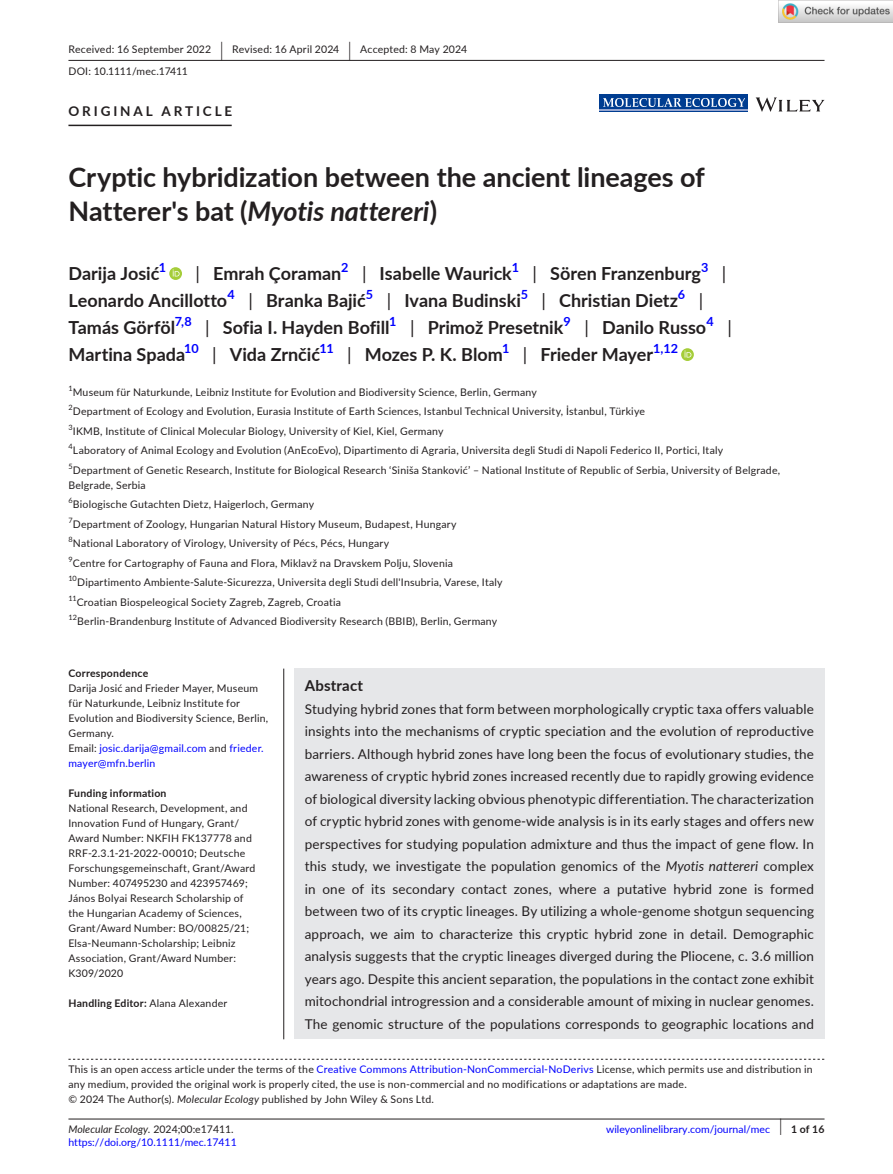
<style>
.page{position:relative;width:893px;height:1174px;background:#fff}
.page>*{position:absolute;margin:0;border:0;box-sizing:border-box;transform-origin:0 0}
.t1{font:700 27px/34.5px "Lato";letter-spacing:-.005em;color:#231f20}
.t2{font:700 18px "Lato";color:#231f20}
.t3{font:18px "Lato";color:#231f20}
.t4{font:700 15px "Lato";letter-spacing:.015em;color:#231f20}
.t5{font:13.5px/22.5px "Lato";letter-spacing:.01em;color:#231f20;text-align:justify}
.t6{font:700 13.5px "Lato";letter-spacing:.215em;color:#231f20}
.t7{font:700 12.6px "Lato";color:#00f}
.t8{font:10.5px/15px "Lato";letter-spacing:.02em;color:#231f20}
.t9{font:700 10.5px "Lato";letter-spacing:.02em;color:#231f20}
.t10{font:10.5px "Lato";color:#00f}
.t11{font:italic 10.5px "Lato";color:#231f20}
.t12{font:7.35px "Lato";color:#231f20}
.s1{font-size:19.65px}
.s2{font-style:italic}
.s3{font-weight:400}
.s4{color:#00f}
.s5{font-style:normal}
.s6{font-weight:400;font-size:17.4px}
</style>
<div class="page">
<hr style="left:68px;top:1118px;width:756px;height:1px;background:#231f20">
<svg style="left:756px;top:97px;width:68px;height:15px"></svg>
<div style="left:599px;top:95px;width:149px;height:17px;background:#003d91"></div>
<img style="left:603px;top:98px;width:141px;height:9px">
<hr style="left:599px;top:109px;width:149px;height:2px;background:#96a6d0">
<hr style="left:68px;top:60px;width:756px;height:1px;background:#231f20">
<hr style="left:68px;top:125px;width:164px;height:1px;background:#231f20">
<svg style="left:169px;top:267px;width:13px;height:13px"></svg>
<svg style="left:173px;top:269px;width:7px;height:7px"></svg>
<svg style="left:681px;top:348px;width:13px;height:13px"></svg>
<svg style="left:684px;top:350px;width:7px;height:7px"></svg>
<svg style="left:68px;top:1058px;width:756px;height:1px"></svg>
<div style="left:294px;top:668px;width:530px;height:371px;background:#e6e7e9"></div>
<hr style="left:283px;top:668px;width:1px;height:371px;background:#231f20">
<img style="left:779px;top:0;width:114px;height:23px">
<p class="t8" style="left:68px;top:38px;width:400px;line-height:21.8px">Received: 16 September 2022 <span class="s1">|</span> Revised: 16 April 2024 <span class="s1">|</span> Accepted: 8 May 2024<br>DOI: 10.1111/mec.17411</p>
<p class="t6" style="left:68px;top:101px;width:165px">ORIGINAL ARTICLE</p>
<h1 class="t1" style="left:68px;top:159px;width:638px">Cryptic hybridization between the ancient lineages of<br>Natterer's bat (<span class="s2">Myotis nattereri</span>)</h1>
<h2 class="t2" style="left:68px;top:260px;width:93px">Darija Josić</h2>
<p class="t7" style="left:159px;top:258px;width:9px">1</p>
<h2 class="t2" style="left:196px;top:260px;width:147px"><span class="s3">|</span> Emrah Çoraman</h2>
<p class="t7" style="left:341px;top:258px;width:9px">2</p>
<h2 class="t2" style="left:362px;top:260px;width:151px"><span class="s3">|</span> Isabelle Waurick</h2>
<p class="t7" style="left:512px;top:258px;width:9px">1</p>
<h2 class="t2" style="left:533px;top:260px;width:170px"><span class="s3">|</span> Sören Franzenburg</h2>
<p class="t7" style="left:701px;top:258px;width:9px">3</p>
<h2 class="t3" style="left:722px;top:260px;width:6px">|</h2>
<h2 class="t2" style="left:68px;top:287px;width:160px">Leonardo Ancillotto</h2>
<p class="t7" style="left:228px;top:285px;width:9px">4</p>
<h2 class="t2" style="left:248px;top:287px;width:119px"><span class="s3">|</span> Branka Bajić</h2>
<p class="t7" style="left:366px;top:285px;width:9px">5</p>
<h2 class="t2" style="left:387px;top:287px;width:136px"><span class="s3">|</span> Ivana Budinski</h2>
<p class="t7" style="left:521px;top:285px;width:9px">5</p>
<h2 class="t2" style="left:541px;top:287px;width:138px"><span class="s3">|</span> Christian Dietz</h2>
<p class="t7" style="left:678px;top:285px;width:9px">6</p>
<h2 class="t3" style="left:699px;top:287px;width:6px">|</h2>
<h2 class="t2" style="left:68px;top:314px;width:108px">Tamás Görföl</h2>
<p class="t7" style="left:175px;top:312px;width:18px">7,8</p>
<h2 class="t2" style="left:205px;top:314px;width:186px"><span class="s3">|</span> Sofia I. Hayden Bofill</h2>
<p class="t7" style="left:389px;top:312px;width:9px">1</p>
<h2 class="t2" style="left:410px;top:314px;width:155px"><span class="s3">|</span> Primož Presetnik</h2>
<p class="t7" style="left:564px;top:312px;width:9px">9</p>
<h2 class="t2" style="left:584px;top:314px;width:123px"><span class="s3">|</span> Danilo Russo</h2>
<p class="t7" style="left:707px;top:312px;width:9px">4</p>
<h2 class="t3" style="left:727px;top:314px;width:6px">|</h2>
<h2 class="t2" style="left:68px;top:341px;width:118px">Martina Spada</h2>
<p class="t7" style="left:184px;top:339px;width:16px">10</p>
<h2 class="t2" style="left:212px;top:341px;width:109px"><span class="s3">|</span> Vida Zrnčić</h2>
<p class="t7" style="left:320px;top:339px;width:16px">11</p>
<h2 class="t2" style="left:347px;top:341px;width:157px"><span class="s3">|</span> Mozes P. K. Blom</h2>
<p class="t7" style="left:502px;top:339px;width:9px">1</p>
<h2 class="t2" style="left:523px;top:341px;width:132px"><span class="s3">|</span> Frieder Mayer</h2>
<p class="t7" style="left:653px;top:339px;width:27px">1,12</p>
<p class="t12" style="left:68px;top:383px;width:6px">1</p>
<p class="t8" style="left:68px;top:381px;width:713px;line-height:19.5px;text-indent:4px">Museum für Naturkunde, Leibniz Institute for Evolution and Biodiversity Science, Berlin, Germany<br><sup>2</sup>Department of Ecology and Evolution, Eurasia Institute of Earth Sciences, Istanbul Technical University, İstanbul, Türkiye<br><sup>3</sup>IKMB, Institute of Clinical Molecular Biology, University of Kiel, Kiel, Germany<br><sup>4</sup>Laboratory of Animal Ecology and Evolution (AnEcoEvo), Dipartimento di Agraria, Universita degli Studi di Napoli Federico II, Portici, Italy <sup>5</sup>Department of Genetic Research, Institute for Biological Research ‘Siniša Stanković’ – National Institute of Republic of Serbia, University of Belgrade,</p>
<p class="t8" style="left:68px;top:474px;width:436px;line-height:19.5px">Belgrade, Serbia<br><sup>6</sup>Biologische Gutachten Dietz, Haigerloch, Germany<br><sup>7</sup>Department of Zoology, Hungarian Natural History Museum, Budapest, Hungary <sup>8</sup>National Laboratory of Virology, University of Pécs, Pécs, Hungary<br><sup>9</sup>Centre for Cartography of Fauna and Flora, Miklavž na Dravskem Polju, Slovenia <sup>10</sup>Dipartimento Ambiente-Salute-Sicurezza, Universita degli Studi dell'Insubria, Varese, Italy <sup>11</sup>Croatian Biospeleogical Society Zagreb, Zagreb, Croatia<br><sup>12</sup>Berlin-Brandenburg Institute of Advanced Biodiversity Research (BBIB), Berlin, Germany</p>
<p class="t9" style="left:68px;top:665px;width:81px">Correspondence</p>
<p class="t8" style="left:68px;top:680px;width:201px">Darija Josić and Frieder Mayer, Museum für Naturkunde, Leibniz Institute for Evolution and Biodiversity Science, Berlin, Germany.<br>Email: <span class="s4">josic.darija@gmail.com</span> and <span class="s4">frieder. mayer@mfn.berlin</span></p>
<p class="t9" style="left:68px;top:785px;width:100px">Funding information</p>
<p class="t8" style="left:68px;top:800px;width:188px">National Research, Development, and Innovation Fund of Hungary, Grant/ Award Number: NKFIH FK137778 and RRF-2.3.1-21-2022-00010; Deutsche Forschungsgemeinschaft, Grant/Award Number: 407495230 and 423957469; János Bolyai Research Scholarship of the Hungarian Academy of Sciences, Grant/Award Number: BO/00825/21; Elsa-Neumann-Scholarship; Leibniz Association, Grant/Award Number:<br>K309/2020</p>
<p class="t9" style="left:68px;top:995px;width:160px">Handling Editor: <span class="s3">Alana Alexander</span></p>
<h3 class="t4" style="left:305px;top:674px;width:60px">Abstract</h3>
<p class="t5" style="left:305px;top:697px;width:511px">Studying hybrid zones that form between morphologically cryptic taxa offers valuable insights into the mechanisms of cryptic speciation and the evolution of reproductive barriers. Although hybrid zones have long been the focus of evolutionary studies, the awareness of cryptic hybrid zones increased recently due to rapidly growing evidence of biological diversity lacking obvious phenotypic differentiation. The characterization of cryptic hybrid zones with genome-wide analysis is in its early stages and offers new perspectives for studying population admixture and thus the impact of gene flow. In this study, we investigate the population genomics of the <span class="s2">Myotis nattereri</span> complex in one of its secondary contact zones, where a putative hybrid zone is formed between two of its cryptic lineages. By utilizing a whole-genome shotgun sequencing approach, we aim to characterize this cryptic hybrid zone in detail. Demographic analysis suggests that the cryptic lineages diverged during the Pliocene, c. 3.6 million years ago. Despite this ancient separation, the populations in the contact zone exhibit mitochondrial introgression and a considerable amount of mixing in nuclear genomes.<br>The genomic structure of the populations corresponds to geographic locations and</p>
<p class="t8" style="left:68px;top:1061px;width:746px">This is an open access article under the terms of the <span class="s4">Creative Commons Attribution-NonCommercial-NoDerivs</span> License, which permits use and distribution in any medium, provided the original work is properly cited, the use is non-commercial and no modifications or adaptations are made.<br>© 2024 The Author(s). <span class="s2">Molecular Ecology</span> published by John Wiley &amp; Sons Ltd.</p>
<p class="t11" style="left:68px;top:1121px;width:167px">Molecular Ecology. <span class="s5">2024;00:e17411.</span></p>
<p class="t9" style="left:779px;top:1121px;width:46px"><span class="s6">|</span> 1 of 16</p>
<p class="t10" style="left:68px;top:1135px;width:170px">https://doi.org/10.1111/mec.17411</p>
<p class="t10" style="left:606px;top:1121px;width:165px">wileyonlinelibrary.com/journal/mec</p>
</div>
